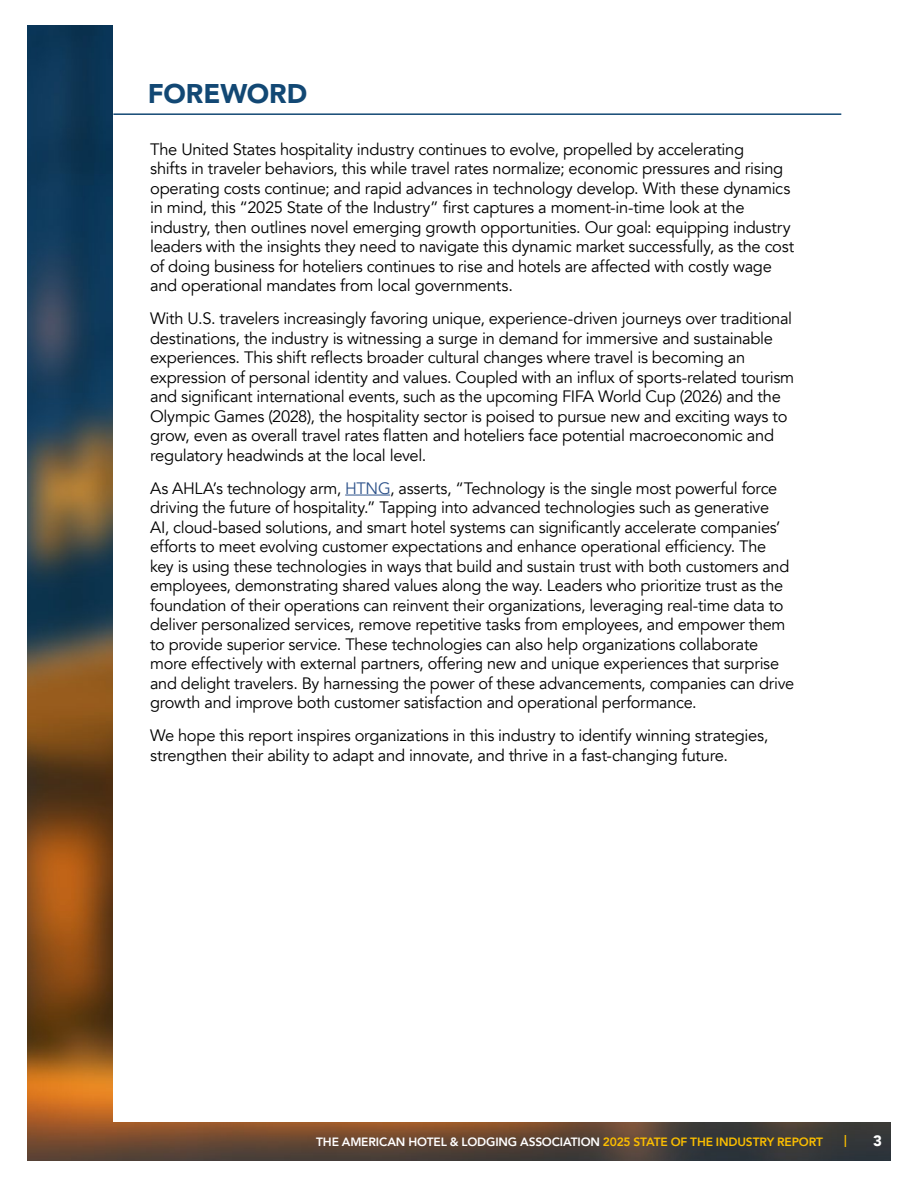
<style>
.page{position:relative;width:918px;height:1188px;background:#fff}
.page>*{position:absolute;margin:0;border:0;box-sizing:border-box;transform-origin:0 0}
.t1{font:900 27px "Avenir";color:#124874}
.t2{font:16.5px/19.5px "Avenir";letter-spacing:-.02em;color:#000}
.t3{font:900 15px "Avenir";color:#fff}
.t4{font:800 12px "Avenir";letter-spacing:-.015em;color:#fff}
.t5{font:800 12px "Avenir";color:#fbbe00}
.s1{color:#2d528a}
.s2{color:#fbbe00}
</style>
<div class="page">
<img style="left:27px;top:26px;width:864px;height:1135px">
<div style="left:113px;top:0;width:805px;height:1121px;background:#fff"></div>
<hr style="left:113px;top:113px;width:728px;height:2px;background:#124874">
<hr style="left:345px;top:495px;width:45px;height:1px;background:#2d528a">
<h1 class="t1" style="left:148px;top:70px;width:161px">FOREWORD</h1>
<p class="t2" style="left:150px;top:140px;width:646px">The United States hospitality industry continues to evolve, propelled by accelerating<br>shifts in traveler behaviors, this while travel rates normalize; economic pressures and rising operating costs continue; and rapid advances in technology develop. With these dynamics in mind, this “2025 State of the Industry” first captures a moment-in-time look at the industry, then outlines novel emerging growth opportunities. Our goal: equipping industry leaders with the insights they need to navigate this dynamic market successfully, as the cost of doing business for hoteliers continues to rise and hotels are affected with costly wage and operational mandates from local governments.</p>
<p class="t2" style="left:150px;top:309px;width:646px">With U.S. travelers increasingly favoring unique, experience-driven journeys over traditional destinations, the industry is witnessing a surge in demand for immersive and sustainable experiences. This shift reflects broader cultural changes where travel is becoming an expression of personal identity and values. Coupled with an influx of sports-related tourism and significant international events, such as the upcoming FIFA World Cup (2026) and the Olympic Games (2028), the hospitality sector is poised to pursue new and exciting ways to grow, even as overall travel rates flatten and hoteliers face potential macroeconomic and regulatory headwinds at the local level.</p>
<p class="t2" style="left:150px;top:479px;width:646px">As AHLA’s technology arm, <span class="s1">HTNG</span>, asserts, “Technology is the single most powerful force driving the future of hospitality.” Tapping into advanced technologies such as generative<br>AI, cloud-based solutions, and smart hotel systems can significantly accelerate companies’ efforts to meet evolving customer expectations and enhance operational efficiency. The<br>key is using these technologies in ways that build and sustain trust with both customers and employees, demonstrating shared values along the way. Leaders who prioritize trust as the foundation of their operations can reinvent their organizations, leveraging real-time data to deliver personalized services, remove repetitive tasks from employees, and empower them to provide superior service. These technologies can also help organizations collaborate more effectively with external partners, offering new and unique experiences that surprise and delight travelers. By harnessing the power of these advancements, companies can drive growth and improve both customer satisfaction and operational performance.</p>
<p class="t2" style="left:150px;top:726px;width:620px">We hope this report inspires organizations in this industry to identify winning strategies, strengthen their ability to adapt and innovate, and thrive in a fast-changing future.</p>
<p class="t4" style="left:316px;top:1132px;width:508px">THE AMERICAN HOTEL &amp; LODGING ASSOCIATION <span class="s2">2025 STATE OF THE INDUSTRY REPORT</span></p>
<p class="t5" style="left:844px;top:1131px;width:4px">|</p>
<p class="t3" style="left:873px;top:1128px;width:10px">3</p>
</div>
